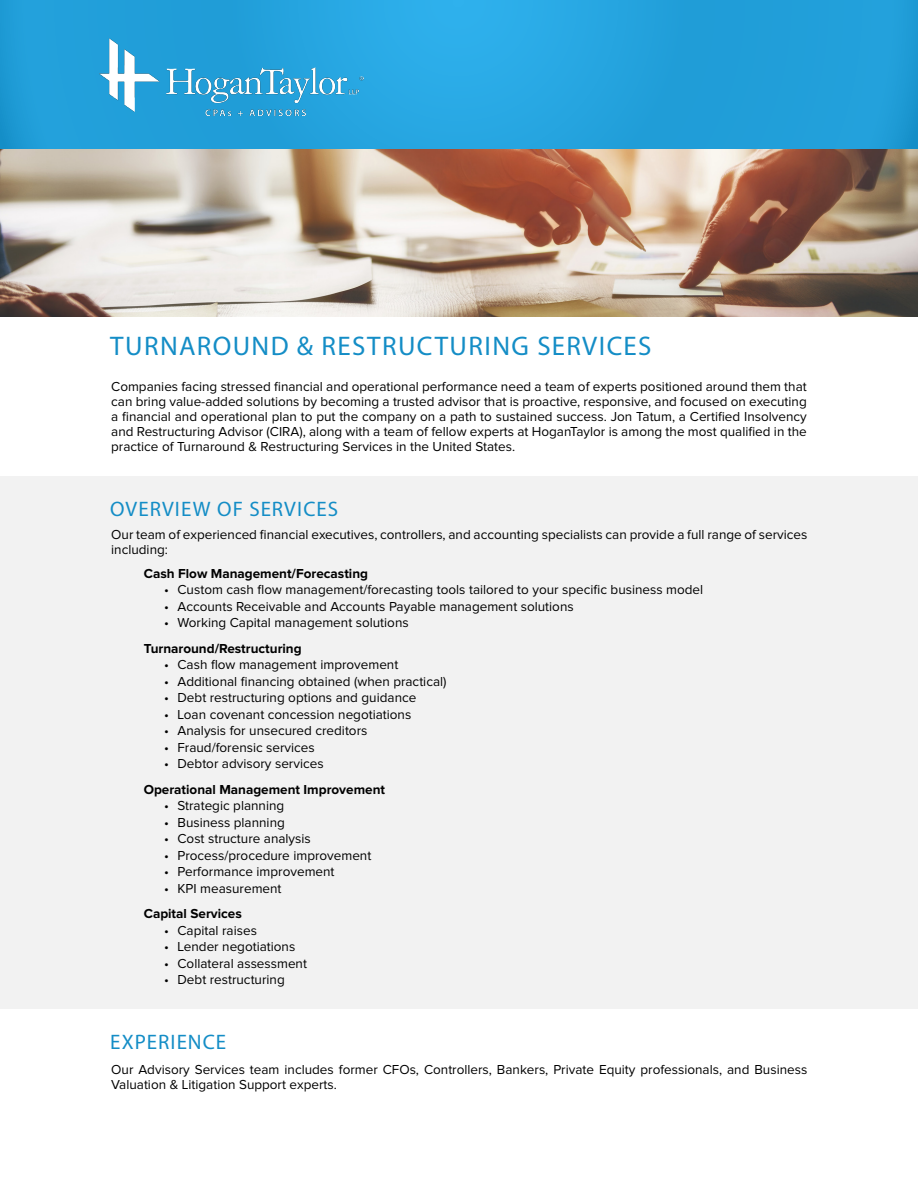
<style>
.page{position:relative;width:918px;height:1188px;background:#fff}
.page>*{position:absolute;margin:0;border:0;box-sizing:border-box;transform-origin:0 0}
.t1{font:27px "Myriad Pro";letter-spacing:.055em;color:#148dc6}
.t2{font:21px "Myriad Pro";letter-spacing:.05em;color:#148dc6}
.t3{font:13.5px/15px "Proxima Nova";color:#000}
.t4{font:700 13.5px "Proxima Nova";color:#000}
</style>
<div class="page">
<div style="left:0;top:0;width:918px;height:149px;background:linear-gradient(to bottom,#25a4df,#22a0db)"></div>
<img style="left:0;top:149px;width:918px;height:168px">
<div style="left:0;top:476px;width:918px;height:533px;background:#f2f2f2"></div>
<img style="left:100px;top:38px;width:263px;height:78px">
<p class="t1" style="left:110px;top:329px;width:543px">TURNAROUND &amp; RESTRUCTURING SERVICES</p>
<p class="t3" style="left:111px;top:379px;width:697px;text-align:justify">Companies facing stressed financial and operational performance need a team of experts positioned around them that can bring value-added solutions by becoming a trusted advisor that is proactive, responsive, and focused on executing a financial and operational plan to put the company on a path to sustained success. Jon Tatum, a Certified Insolvency and Restructuring Advisor (CIRA), along with a team of fellow experts at HoganTaylor is among the most qualified in the practice of Turnaround &amp; Restructuring Services in the United States.</p>
<p class="t2" style="left:110px;top:496px;width:230px">OVERVIEW OF SERVICES</p>
<p class="t3" style="left:111px;top:528px;width:698px">Our team of experienced financial executives, controllers, and accounting specialists can provide a full range of services including:</p>
<p class="t4" style="left:144px;top:567px;width:226px">Cash Flow Management/Forecasting</p>
<p class="t3" style="left:164px;top:583px;width:541px">• Custom cash flow management/forecasting tools tailored to your specific business model</p>
<p class="t3" style="left:164px;top:599px;width:411px">• Accounts Receivable and Accounts Payable management solutions</p>
<p class="t3" style="left:164px;top:616px;width:246px">• Working Capital management solutions</p>
<p class="t4" style="left:144px;top:642px;width:159px">Turnaround/Restructuring</p>
<p class="t3" style="left:164px;top:658px;width:236px">• Cash flow management improvement</p>
<p class="t3" style="left:164px;top:674px;width:284px">• Additional financing obtained (when practical)</p>
<p class="t3" style="left:164px;top:691px;width:254px">• Debt restructuring options and guidance</p>
<p class="t3" style="left:164px;top:707px;width:249px">• Loan covenant concession negotiations</p>
<p class="t3" style="left:164px;top:724px;width:205px">• Analysis for unsecured creditors</p>
<p class="t3" style="left:164px;top:740px;width:152px">• Fraud/forensic services</p>
<p class="t3" style="left:164px;top:757px;width:161px">• Debtor advisory services</p>
<p class="t4" style="left:144px;top:783px;width:243px">Operational Management Improvement</p>
<p class="t3" style="left:164px;top:799px;width:122px">• Strategic planning</p>
<p class="t3" style="left:164px;top:815px;width:122px">• Business planning</p>
<p class="t3" style="left:164px;top:832px;width:148px">• Cost structure analysis</p>
<p class="t3" style="left:164px;top:848px;width:209px">• Process/procedure improvement</p>
<p class="t3" style="left:164px;top:865px;width:172px">• Performance improvement</p>
<p class="t3" style="left:164px;top:881px;width:119px">• KPI measurement</p>
<p class="t4" style="left:144px;top:908px;width:100px">Capital Services</p>
<p class="t3" style="left:164px;top:923px;width:94px">• Capital raises</p>
<p class="t3" style="left:164px;top:940px;width:133px">• Lender negotiations</p>
<p class="t3" style="left:164px;top:956px;width:145px">• Collateral assessment</p>
<p class="t3" style="left:164px;top:973px;width:122px">• Debt restructuring</p>
<p class="t2" style="left:110px;top:1029px;width:118px">EXPERIENCE</p>
<p class="t3" style="left:111px;top:1063px;width:698px">Our Advisory Services team includes former CFOs, Controllers, Bankers, Private Equity professionals, and Business<br>Valuation &amp; Litigation Support experts.</p>
</div>
